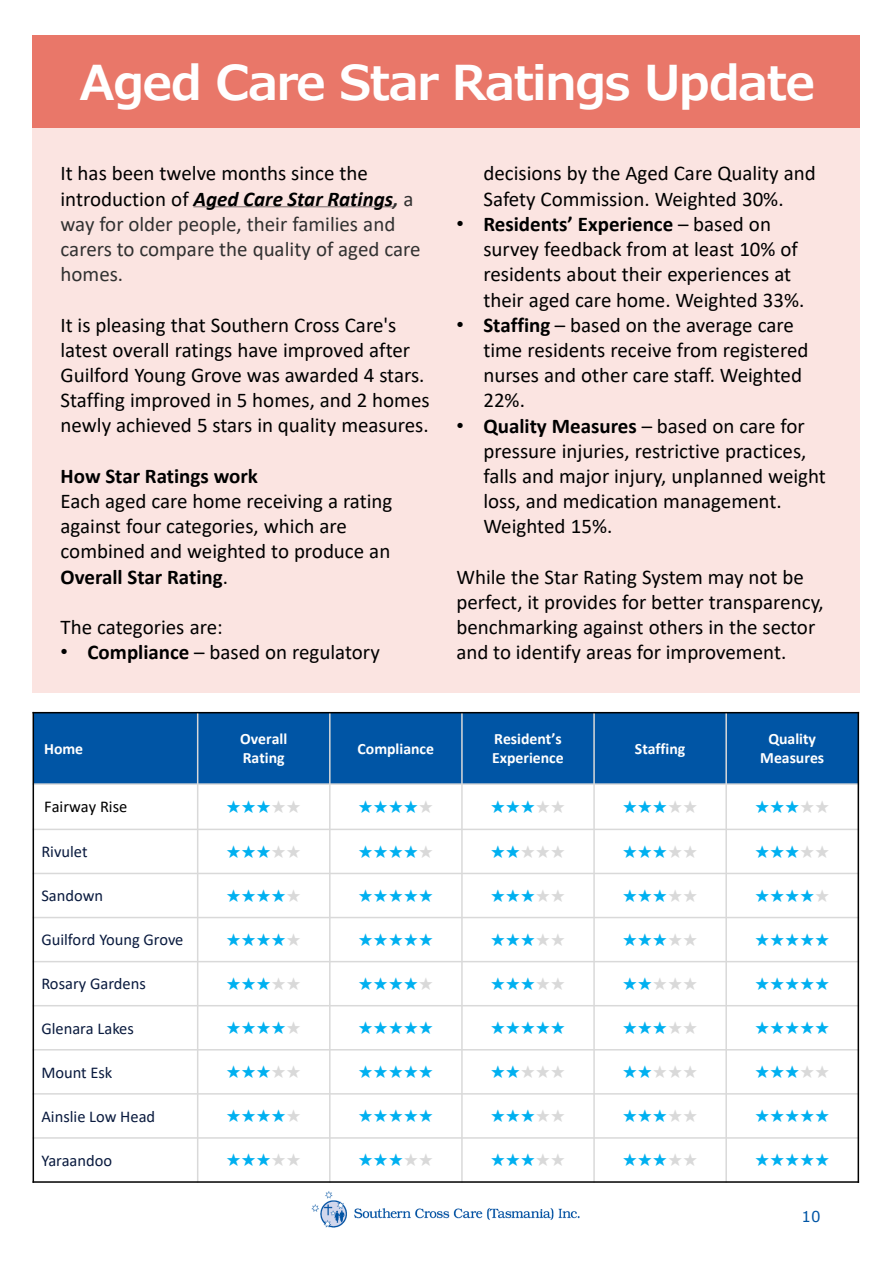
<style>
.page{position:relative;width:893px;height:1263px;background:#fff}
.page>*{position:absolute;margin:0;border:0;box-sizing:border-box;transform-origin:0 0}
.t1{font:600 48px "Verdana Pro";letter-spacing:-.045em;color:#fff}
.t2{font:21px/25.2px "Calibri";color:#000}
.t3{font:21px/25.2px "Calibri";color:#313131}
.t4{font:700 21px "Calibri";color:#000}
.t5{font:18px "Segoe UI Symbol";color:#00b0f0}
.t6{font:16.5px "Calibri";color:#091a3e}
.t7{font:16.5px "Calibri";color:#000}
.t8{font:700 15.75px/18.9px "Calibri";color:#fff}
.t9{font:15px "Verdana";color:#0055a5}
.s1{color:#000}
.s2{font-weight:700;font-style:italic;color:#000}
.s3{font-weight:700;font-style:italic}
.s4{font-weight:700}
.s5{font-family:"Arial"}
.s6{color:#d9d9d9}
</style>
<div class="page">
<img style="left:311px;top:1191px;width:269px;height:37px">
<div style="left:32px;top:128px;width:827px;height:565px;background:#fbe4e1"></div>
<svg style="left:193px;top:207px;width:200px;height:1px"></svg>
<div style="left:33px;top:713px;width:165px;height:71px;background:#0055a5"></div>
<div style="left:198px;top:713px;width:132px;height:71px;background:#0055a5"></div>
<div style="left:330px;top:713px;width:132px;height:71px;background:#0055a5"></div>
<div style="left:462px;top:713px;width:132px;height:71px;background:#0055a5"></div>
<div style="left:594px;top:713px;width:132px;height:71px;background:#0055a5"></div>
<div style="left:726px;top:713px;width:132px;height:71px;background:#0055a5"></div>
<hr style="left:197px;top:712px;width:1px;height:471px;background:#d9d9d9">
<hr style="left:329px;top:712px;width:1px;height:471px;background:#d9d9d9">
<hr style="left:461px;top:712px;width:1px;height:471px;background:#d9d9d9">
<hr style="left:593px;top:712px;width:2px;height:471px;background:#d9d9d9">
<hr style="left:725px;top:712px;width:2px;height:471px;background:#d9d9d9">
<hr style="left:33px;top:783px;width:826px;height:2px;background:#d9d9d9">
<hr style="left:33px;top:829px;width:826px;height:1px;background:#d9d9d9">
<hr style="left:33px;top:873px;width:826px;height:1px;background:#d9d9d9">
<hr style="left:33px;top:917px;width:826px;height:1px;background:#d9d9d9">
<hr style="left:33px;top:961px;width:826px;height:1px;background:#d9d9d9">
<hr style="left:33px;top:1005px;width:826px;height:1px;background:#d9d9d9">
<hr style="left:33px;top:1049px;width:826px;height:2px;background:#d9d9d9">
<hr style="left:33px;top:1093px;width:826px;height:2px;background:#d9d9d9">
<hr style="left:33px;top:1137px;width:826px;height:2px;background:#d9d9d9">
<hr style="left:33px;top:712px;width:1px;height:471px;background:#000">
<hr style="left:857px;top:712px;width:2px;height:471px;background:#000">
<hr style="left:33px;top:712px;width:826px;height:1px;background:#000">
<hr style="left:33px;top:1181px;width:826px;height:2px;background:#000">
<div style="left:32px;top:35px;width:827px;height:93px;background:#e97769"></div>
<h1 class="t1" style="left:80px;top:52px;width:737px">Aged Care Star Ratings Update</h1>
<p class="t3" style="left:61px;top:160px;width:361px"><span class="s1">It has been twelve months since the introduction of</span> <span class="s2">Aged Care Star Ratings</span><span class="s3">,</span> a way for older people, their families and carers to compare the quality of aged care homes.</p>
<p class="t2" style="left:61px;top:312px;width:370px">It is pleasing that Southern Cross Care's latest overall ratings have improved after Guilford Young Grove was awarded 4 stars.<br>Staffing improved in 5 homes, and 2 homes newly achieved 5 stars in quality measures.</p>
<p class="t4" style="left:61px;top:461px;width:199px">How Star Ratings work</p>
<p class="t2" style="left:61px;top:488px;width:333px">Each aged care home receiving a rating against four categories, which are combined and weighted to produce an<br><span class="s4">Overall Star Rating</span>.</p>
<p class="t2" style="left:61px;top:614px;width:164px">The categories are:</p>
<p class="t2" style="left:61px;top:639px;width:321px"><span class="s5">•</span> <span class="s4">Compliance</span> – based on regulatory</p>
<p class="t2" style="left:483px;top:160px;width:334px">decisions by the Aged Care Quality and<br>Safety Commission. Weighted 30%.</p>
<p class="t2" style="left:483px;top:211px;width:322px;text-indent:-27px"><span class="s5">•</span> <span class="s4">Residents’ Experience</span> – based on survey feedback from at least 10% of residents about their experiences at their aged care home. Weighted 33%.</p>
<p class="t2" style="left:483px;top:312px;width:327px;text-indent:-27px"><span class="s5">•</span> <span class="s4">Staffing</span> – based on the average care time residents receive from registered nurses and other care staff. Weighted<br>22%.</p>
<p class="t2" style="left:483px;top:412px;width:344px;text-indent:-27px"><span class="s5">•</span> <span class="s4">Quality Measures</span> – based on care for pressure injuries, restrictive practices, falls and major injury, unplanned weight loss, and medication management.<br>Weighted 15%.</p>
<p class="t2" style="left:456px;top:564px;width:369px">While the Star Rating System may not be perfect, it provides for better transparency, benchmarking against others in the sector and to identify areas for improvement.</p>
<p class="t8" style="left:44px;top:739px;width:41px">Home</p>
<p class="t8" style="left:240px;top:729px;width:49px">Overall<br>Rating</p>
<p class="t8" style="left:357px;top:739px;width:78px">Compliance</p>
<p class="t8" style="left:492px;top:729px;width:73px">Resident’s<br>Experience</p>
<p class="t8" style="left:635px;top:739px;width:52px">Staffing</p>
<p class="t8" style="left:760px;top:729px;width:65px;text-align:center">Quality<br>Measures</p>
<p class="t7" style="left:44px;top:795px;width:85px">Fairway Rise</p>
<p class="t5" style="left:226px;top:796px;width:77px">★★★<span class="s6">★★</span></p>
<p class="t5" style="left:358px;top:796px;width:77px">★★★★<span class="s6">★</span></p>
<p class="t5" style="left:490px;top:796px;width:77px">★★★<span class="s6">★★</span></p>
<p class="t5" style="left:622px;top:796px;width:77px">★★★<span class="s6">★★</span></p>
<p class="t5" style="left:754px;top:796px;width:77px">★★★<span class="s6">★★</span></p>
<p class="t6" style="left:41px;top:840px;width:48px">Rivulet</p>
<p class="t5" style="left:226px;top:841px;width:77px">★★★<span class="s6">★★</span></p>
<p class="t5" style="left:358px;top:841px;width:77px">★★★★<span class="s6">★</span></p>
<p class="t5" style="left:490px;top:841px;width:77px">★★<span class="s6">★★★</span></p>
<p class="t5" style="left:622px;top:841px;width:77px">★★★<span class="s6">★★</span></p>
<p class="t5" style="left:754px;top:841px;width:77px">★★★<span class="s6">★★</span></p>
<p class="t6" style="left:41px;top:884px;width:63px">Sandown</p>
<p class="t5" style="left:226px;top:885px;width:77px">★★★★<span class="s6">★</span></p>
<p class="t5" style="left:358px;top:885px;width:77px">★★★★★</p>
<p class="t5" style="left:490px;top:885px;width:77px">★★★<span class="s6">★★</span></p>
<p class="t5" style="left:622px;top:885px;width:77px">★★★<span class="s6">★★</span></p>
<p class="t5" style="left:754px;top:885px;width:77px">★★★★<span class="s6">★</span></p>
<p class="t6" style="left:41px;top:928px;width:144px">Guilford Young Grove</p>
<p class="t5" style="left:226px;top:929px;width:77px">★★★★<span class="s6">★</span></p>
<p class="t5" style="left:358px;top:929px;width:77px">★★★★★</p>
<p class="t5" style="left:490px;top:929px;width:77px">★★★<span class="s6">★★</span></p>
<p class="t5" style="left:622px;top:929px;width:77px">★★★<span class="s6">★★</span></p>
<p class="t5" style="left:754px;top:929px;width:77px">★★★★★</p>
<p class="t6" style="left:41px;top:973px;width:106px">Rosary Gardens</p>
<p class="t5" style="left:226px;top:973px;width:77px">★★★<span class="s6">★★</span></p>
<p class="t5" style="left:358px;top:973px;width:77px">★★★★<span class="s6">★</span></p>
<p class="t5" style="left:490px;top:973px;width:77px">★★★<span class="s6">★★</span></p>
<p class="t5" style="left:622px;top:973px;width:77px">★★<span class="s6">★★★</span></p>
<p class="t5" style="left:754px;top:973px;width:77px">★★★★★</p>
<p class="t6" style="left:41px;top:1017px;width:94px">Glenara Lakes</p>
<p class="t5" style="left:226px;top:1017px;width:77px">★★★★<span class="s6">★</span></p>
<p class="t5" style="left:358px;top:1017px;width:77px">★★★★★</p>
<p class="t5" style="left:490px;top:1017px;width:77px">★★★★★</p>
<p class="t5" style="left:622px;top:1017px;width:77px">★★★<span class="s6">★★</span></p>
<p class="t5" style="left:754px;top:1017px;width:77px">★★★★★</p>
<p class="t6" style="left:41px;top:1061px;width:72px">Mount Esk</p>
<p class="t5" style="left:226px;top:1061px;width:77px">★★★<span class="s6">★★</span></p>
<p class="t5" style="left:358px;top:1061px;width:77px">★★★★★</p>
<p class="t5" style="left:490px;top:1061px;width:77px">★★<span class="s6">★★★</span></p>
<p class="t5" style="left:622px;top:1061px;width:77px">★★<span class="s6">★★★</span></p>
<p class="t5" style="left:754px;top:1061px;width:77px">★★★<span class="s6">★★</span></p>
<p class="t6" style="left:41px;top:1105px;width:115px">Ainslie Low Head</p>
<p class="t5" style="left:226px;top:1105px;width:77px">★★★★<span class="s6">★</span></p>
<p class="t5" style="left:358px;top:1105px;width:77px">★★★★★</p>
<p class="t5" style="left:490px;top:1105px;width:77px">★★★<span class="s6">★★</span></p>
<p class="t5" style="left:622px;top:1105px;width:77px">★★★<span class="s6">★★</span></p>
<p class="t5" style="left:754px;top:1105px;width:77px">★★★★★</p>
<p class="t6" style="left:41px;top:1149px;width:72px">Yaraandoo</p>
<p class="t5" style="left:226px;top:1149px;width:77px">★★★<span class="s6">★★</span></p>
<p class="t5" style="left:358px;top:1149px;width:77px">★★★<span class="s6">★★</span></p>
<p class="t5" style="left:490px;top:1149px;width:77px">★★★<span class="s6">★★</span></p>
<p class="t5" style="left:622px;top:1149px;width:77px">★★★<span class="s6">★★</span></p>
<p class="t5" style="left:754px;top:1149px;width:77px">★★★★★</p>
<p class="t9" style="left:801px;top:1206px;width:21px">10</p>
</div>
